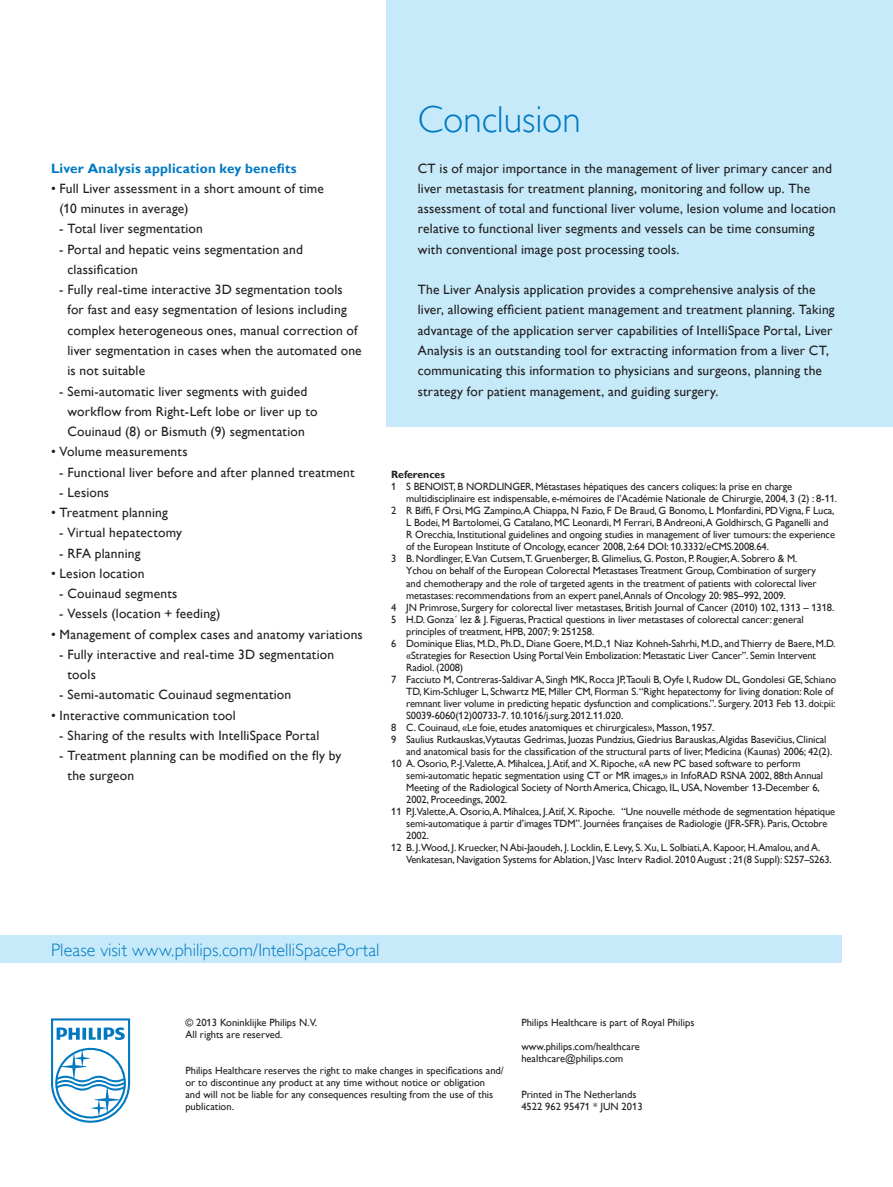
<style>
.page{position:relative;width:893px;height:1187px;background:#fff}
.page>*{position:absolute;margin:0;border:0;box-sizing:border-box;transform-origin:0 0}
._2_1_Main_heading_1{font:37.5px "Gill Sans Alt One WGL Light";color:#0079c2}
._7_6_Webaddress{font:18px "Gill Sans Alt One WGL Light";letter-spacing:.005em;color:#0079c2}
._1_1_Body_Text{font:13.5px/20.2px "Gill Sans Alt One WGL";letter-spacing:.015em;color:#231f20}
._1_3_Body_text_headi{font:700 13.5px "Gill Sans Alt One WGL";letter-spacing:.015em;color:#0079c2}
._7_4_Bodytext_back_p{font:10.5px/12px "Gill Sans Alt One WGL";letter-spacing:-.01em;color:#231f20}
._7_5_Bodytext_back_p{font:10.5px "Gill Sans Alt One WGL";color:#231f20}
._7_4_Bodytext_back_p-2{font:700 10.5px "Gill Sans Alt One WGL";color:#231f20}
</style>
<div class="page">
<svg style="left:51px;top:1018px;width:79px;height:104px"></svg>
<div style="left:0;top:935px;width:842px;height:27px;background:#c6eafa"></div>
<div style="left:387px;top:0;width:506px;height:426px;background:#c6eafa"></div>
<p class="_1_3_Body_text_headi" style="left:51px;top:159px;width:247px">Liver Analysis application key benefits</p>
<p class="_1_1_Body_Text" style="left:60px;top:178px;width:266px;text-indent:-9px">• Full Liver assessment in a short amount of time (10 minutes in average)</p>
<p class="_1_1_Body_Text" style="left:59px;top:218px;width:145px">- Total liver segmentation</p>
<p class="_1_1_Body_Text" style="left:68px;top:239px;width:237px;text-indent:-9px">- Portal and hepatic veins segmentation and classification</p>
<p class="_1_1_Body_Text" style="left:68px;top:279px;width:296px;text-indent:-9px">- Fully real-time interactive 3D segmentation tools for fast and easy segmentation of lesions including complex heterogeneous ones, manual correction of liver segmentation in cases when the automated one is not suitable</p>
<p class="_1_1_Body_Text" style="left:68px;top:380px;width:252px;text-indent:-9px">- Semi-automatic liver segments with guided workflow from Right-Left lobe or liver up to<br>Couinaud (8) or Bismuth (9) segmentation</p>
<p class="_1_1_Body_Text" style="left:51px;top:441px;width:138px">• Volume measurements</p>
<p class="_1_1_Body_Text" style="left:59px;top:461px;width:297px">- Functional liver before and after planned treatment</p>
<p class="_1_1_Body_Text" style="left:59px;top:482px;width:52px">- Lesions</p>
<p class="_1_1_Body_Text" style="left:51px;top:502px;width:118px">• Treatment planning</p>
<p class="_1_1_Body_Text" style="left:59px;top:522px;width:125px">- Virtual hepatectomy</p>
<p class="_1_1_Body_Text" style="left:59px;top:542px;width:83px">- RFA planning</p>
<p class="_1_1_Body_Text" style="left:51px;top:563px;width:95px">• Lesion location</p>
<p class="_1_1_Body_Text" style="left:59px;top:583px;width:120px">- Couinaud segments</p>
<p class="_1_1_Body_Text" style="left:59px;top:603px;width:163px">- Vessels (location + feeding)</p>
<p class="_1_1_Body_Text" style="left:51px;top:623px;width:313px">• Management of complex cases and anatomy variations</p>
<p class="_1_1_Body_Text" style="left:68px;top:644px;width:268px;text-indent:-9px">- Fully interactive and real-time 3D segmentation tools</p>
<p class="_1_1_Body_Text" style="left:59px;top:684px;width:234px">- Semi-automatic Couinaud segmentation</p>
<p class="_1_1_Body_Text" style="left:51px;top:704px;width:186px">• Interactive communication tool</p>
<p class="_1_1_Body_Text" style="left:59px;top:725px;width:262px">- Sharing of the results with IntelliSpace Portal</p>
<p class="_1_1_Body_Text" style="left:68px;top:745px;width:275px;text-indent:-9px">- Treatment planning can be modified on the fly by the surgeon</p>
<p class="_2_1_Main_heading_1" style="left:418px;top:95px;width:165px">Conclusion</p>
<p class="_1_1_Body_Text" style="left:418px;top:158px;width:420px">CT is of major importance in the management of liver primary cancer and liver metastasis for treatment planning, monitoring and follow up. The assessment of total and functional liver volume, lesion volume and location relative to functional liver segments and vessels can be time consuming with conventional image post processing tools.</p>
<p class="_1_1_Body_Text" style="left:418px;top:279px;width:418px">The Liver Analysis application provides a comprehensive analysis of the liver, allowing efficient patient management and treatment planning. Taking advantage of the application server capabilities of IntelliSpace Portal, Liver Analysis is an outstanding tool for extracting information from a liver CT, communicating this information to physicians and surgeons, planning the strategy for patient management, and guiding surgery.</p>
<p class="_7_4_Bodytext_back_p-2" style="left:391px;top:467px;width:55px">References</p>
<p class="_7_4_Bodytext_back_p" style="left:406px;top:481px;width:433px;text-indent:-15px">1 S BENOIST, B NORDLINGER, Métastases hépatiques des cancers coliques: la prise en charge multidisciplinaire est indispensable, e-mémoires de l’Académie Nationale de Chirurgie, 2004, 3 (2) : 8-11.</p>
<p class="_7_4_Bodytext_back_p" style="left:406px;top:505px;width:430px;text-indent:-15px">2 R Biffi, F Orsi, MG Zampino,A Chiappa, N Fazio, F De Braud, G Bonomo, L Monfardini, PD Vigna, F Luca, L Bodei, M Bartolomei, G Catalano, MC Leonardi, M Ferrari, B Andreoni,A Goldhirsch, G Paganelli and R Orecchia, Institutional guidelines and ongoing studies in management of liver tumours: the experience of the European Institute of Oncology, ecancer 2008, 2:64 DOI: 10.3332/eCMS.2008.64.</p>
<p class="_7_4_Bodytext_back_p" style="left:406px;top:553px;width:412px;text-indent:-15px">3 B. Nordlinger, E.Van Cutsem,T. Gruenberger, B. Glimelius, G. Poston, P. Rougier,A. Sobrero &amp; M.<br>Ychou on behalf of the European Colorectal Metastases Treatment Group, Combination of surgery and chemotherapy and the role of targeted agents in the treatment of patients with colorectal liver metastases: recommendations from an expert panel,Annals of Oncology 20: 985–992, 2009.</p>
<p class="_7_4_Bodytext_back_p" style="left:391px;top:601px;width:445px">4 JN Primrose, Surgery for colorectal liver metastases, British Journal of Cancer (2010) 102, 1313 – 1318.</p>
<p class="_7_4_Bodytext_back_p" style="left:406px;top:613px;width:399px;text-indent:-15px">5 H.D. Gonza´ lez &amp; J. Figueras, Practical questions in liver metastases of colorectal cancer: general principles of treatment, HPB, 2007; 9: 251258.</p>
<p class="_7_4_Bodytext_back_p" style="left:406px;top:637px;width:431px;text-indent:-15px">6 Dominique Elias, M.D., Ph.D., Diane Goere, M.D.,1 Niaz Kohneh-Sahrhi, M.D., and Thierry de Baere, M.D. «Strategies for Resection Using Portal Vein Embolization: Metastatic Liver Cancer”. Semin Intervent<br>Radiol. (2008)</p>
<p class="_7_4_Bodytext_back_p" style="left:406px;top:673px;width:432px;text-indent:-15px">7 Facciuto M, Contreras-Saldivar A, Singh MK, Rocca JP,Taouli B, Oyfe I, Rudow DL, Gondolesi GE, Schiano TD, Kim-Schluger L, Schwartz ME, Miller CM, Florman S.“Right hepatectomy for living donation: Role of remnant liver volume in predicting hepatic dysfunction and complications.”. Surgery. 2013 Feb 13. doi:pii:<br>S0039-6060(12)00733-7. 10.1016/j.surg.2012.11.020.</p>
<p class="_7_4_Bodytext_back_p" style="left:391px;top:721px;width:325px">8 C. Couinaud, «Le foie, etudes anatomiques et chirurgicales», Masson, 1957.</p>
<p class="_7_4_Bodytext_back_p" style="left:406px;top:733px;width:428px;text-indent:-15px">9 Saulius Rutkauskas,Vytautas Gedrimas, Juozas Pundzius, Giedrius Barauskas,Algidas Basevičius, Clinical and anatomical basis for the classification of the structural parts of liver, Medicina (Kaunas) 2006; 42(2).</p>
<p class="_7_4_Bodytext_back_p" style="left:406px;top:757px;width:418px;text-indent:-15px">10 A. Osorio, P.-J.Valette,A. Mihalcea, J.Atif, and X. Ripoche, «A new PC based software to perform semi-automatic hepatic segmentation using CT or MR images,» in InfoRAD RSNA 2002, 88th Annual Meeting of the Radiological Society of North America, Chicago, IL, USA, November 13-December 6, 2002, Proceedings, 2002.</p>
<p class="_7_4_Bodytext_back_p" style="left:406px;top:805px;width:430px;text-indent:-15px">11 P.J.Valette,A. Osorio,A. Mihalcea, J.Atif, X. Ripoche. “Une nouvelle méthode de segmentation hépatique semi-automatique à partir d’images TDM”. Journées françaises de Radiologie (JFR-SFR). Paris, Octobre<br>2002.</p>
<p class="_7_4_Bodytext_back_p" style="left:406px;top:841px;width:427px;text-indent:-15px">12 B. J.Wood, J. Kruecker, N Abi-Jaoudeh, J. Locklin, E. Levy, S. Xu, L. Solbiati,A. Kapoor, H.Amalou, and A.<br>Venkatesan, Navigation Systems for Ablation, J Vasc Interv Radiol. 2010 August ; 21(8 Suppl): S257–S263.</p>
<p class="_7_6_Webaddress" style="left:51px;top:938px;width:330px">Please visit www.philips.com/IntelliSpacePortal</p>
<p class="_7_4_Bodytext_back_p" style="left:185px;top:1015px;width:133px">© 2013 Koninklijke Philips N.V.</p>
<p class="_7_4_Bodytext_back_p" style="left:185px;top:1027px;width:99px">All rights are reserved.</p>
<p class="_7_4_Bodytext_back_p" style="left:185px;top:1063px;width:320px">Philips Healthcare reserves the right to make changes in specifications and/ or to discontinue any product at any time without notice or obligation<br>and will not be liable for any consequences resulting from the use of this publication.</p>
<p class="_7_4_Bodytext_back_p" style="left:521px;top:1015px;width:175px">Philips Healthcare is part of Royal Philips</p>
<p class="_7_4_Bodytext_back_p" style="left:521px;top:1039px;width:120px">www.philips.com/healthcare</p>
<p class="_7_4_Bodytext_back_p" style="left:521px;top:1051px;width:103px">healthcare@philips.com</p>
<p class="_7_4_Bodytext_back_p" style="left:521px;top:1087px;width:117px">Printed in The Netherlands</p>
<p class="_7_5_Bodytext_back_p" style="left:521px;top:1098px;width:123px">4522 962 95471 * JUN 2013</p>
</div>
